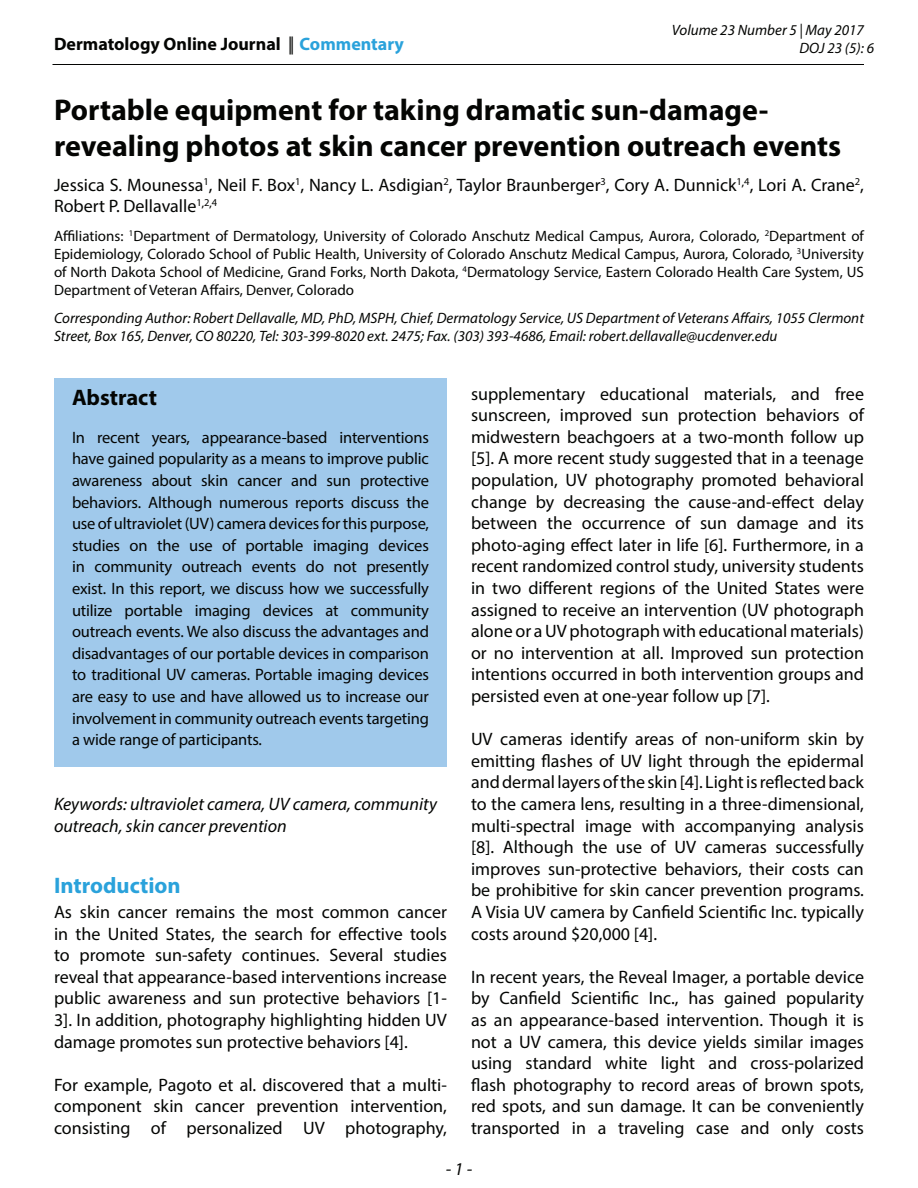
<style>
.page{position:relative;width:918px;height:1188px;background:#fff}
.page>*{position:absolute;margin:0;border:0;box-sizing:border-box;transform-origin:0 0}
.t1{font:700 30px/36px "Myriad Pro";color:#040503}
.t2{font:700 22.5px "Myriad Pro";color:#2aa2db}
.t3{font:700 22.5px "Myriad Pro";color:#040503}
.t4{font:18px/21.6px "Myriad Pro";color:#040503;text-align:justify}
.t5{font:italic 18px/21.6px "Myriad Pro";color:#040503}
.t6{font:700 18px "Myriad Pro";color:#040503}
.t7{font:16.5px/21.6px "Myriad Pro";letter-spacing:-.01em;color:#040503;text-align:justify}
.t8{font:15px/18px "Myriad Pro";color:#040503;text-align:justify}
.t9{font:italic 15px/18px "Myriad Pro";color:#040503}
.s1{font-weight:400}
.s2{color:#2aa2db}
</style>
<div class="page">
<hr style="left:52px;top:64px;width:812px;height:1px;background:#040503">
<div style="left:54px;top:378px;width:393px;height:389px;background:#a0c9eb"></div>
<p class="t6" style="left:54px;top:32px;width:351px">Dermatology Online Journal <span class="s1">||</span> <span class="s2">Commentary</span></p>
<p class="t9" style="left:800px;top:20px;width:76px;text-indent:-128px">Volume 23 Number 5 | May 2017<br>DOJ 23 (5): 6</p>
<h1 class="t1" style="left:54px;top:91px;width:789px">Portable equipment for taking dramatic sun-damage&shy;revealing photos at skin cancer prevention outreach events</h1>
<p class="t4" style="left:54px;top:173px;width:812px">Jessica S. Mounessa<sup>1</sup>, Neil F. Box<sup>1</sup>, Nancy L. Asdigian<sup>2</sup>, Taylor Braunberger<sup>3</sup>, Cory A. Dunnick<sup>1</sup>,<sup>4</sup>, Lori A. Crane<sup>2</sup>,<br>Robert P. Dellavalle<sup>1</sup>,<sup>2</sup>,<sup>4</sup></p>
<p class="t8" style="left:54px;top:226px;width:812px">Affiliations: <sup>1</sup>Department of Dermatology, University of Colorado Anschutz Medical Campus, Aurora, Colorado, <sup>2</sup>Department of Epidemiology, Colorado School of Public Health, University of Colorado Anschutz Medical Campus, Aurora, Colorado, <sup>3</sup>University of North Dakota School of Medicine, Grand Forks, North Dakota, <sup>4</sup>Dermatology Service, Eastern Colorado Health Care System, US Department of Veteran Affairs, Denver, Colorado</p>
<p class="t9" style="left:54px;top:309px;width:812px">Corresponding Author: Robert Dellavalle, MD, PhD, MSPH, Chief, Dermatology Service, US Department of Veterans Affairs, 1055 Clermont<br>Street, Box 165, Denver, CO 80220, Tel: 303-399-8020 ext. 2475; Fax. (303) 393-4686, Email: robert.dellavalle@ucdenver.edu</p>
<p class="t3" style="left:72px;top:383px;width:87px">Abstract</p>
<p class="t7" style="left:72px;top:426px;width:359px">In recent years, appearance-based interventions have gained popularity as a means to improve public awareness about skin cancer and sun protective behaviors. Although numerous reports discuss the use of ultraviolet (UV) camera devices for this purpose, studies on the use of portable imaging devices in community outreach events do not presently exist. In this report, we discuss how we successfully utilize portable imaging devices at community outreach events. We also discuss the advantages and disadvantages of our portable devices in comparison to traditional UV cameras. Portable imaging devices are easy to use and have allowed us to increase our involvement in community outreach events targeting a wide range of participants.</p>
<p class="t5" style="left:54px;top:793px;width:384px">Keywords: ultraviolet camera, UV camera, community outreach, skin cancer prevention</p>
<p class="t2" style="left:54px;top:871px;width:128px">Introduction</p>
<p class="t4" style="left:54px;top:901px;width:395px">As skin cancer remains the most common cancer in the United States, the search for effective tools to promote sun-safety continues. Several studies reveal that appearance-based interventions increase public awareness and sun protective behaviors [1- 3]. In addition, photography highlighting hidden UV damage promotes sun protective behaviors [4].</p>
<p class="t4" style="left:54px;top:1074px;width:395px">For example, Pagoto et al. discovered that a multi&shy;component skin cancer prevention intervention, consisting of personalized UV photography,</p>
<p class="t4" style="left:471px;top:382px;width:395px">supplementary educational materials, and free sunscreen, improved sun protection behaviors of midwestern beachgoers at a two-month follow up [5]. A more recent study suggested that in a teenage population, UV photography promoted behavioral change by decreasing the cause-and-effect delay between the occurrence of sun damage and its photo-aging effect later in life [6]. Furthermore, in a recent randomized control study, university students in two different regions of the United States were assigned to receive an intervention (UV photograph alone or a UV photograph with educational materials) or no intervention at all. Improved sun protection intentions occurred in both intervention groups and persisted even at one-year follow up [7].</p>
<p class="t4" style="left:471px;top:728px;width:395px">UV cameras identify areas of non-uniform skin by emitting flashes of UV light through the epidermal and dermal layers of the skin [4]. Light is reflected back to the camera lens, resulting in a three-dimensional, multi-spectral image with accompanying analysis [8]. Although the use of UV cameras successfully improves sun-protective behaviors, their costs can be prohibitive for skin cancer prevention programs.<br>A Visia UV camera by Canfield Scientific Inc. typically costs around $20,000 [4].</p>
<p class="t4" style="left:471px;top:966px;width:395px">In recent years, the Reveal Imager, a portable device by Canfield Scientific Inc., has gained popularity as an appearance-based intervention. Though it is not a UV camera, this device yields similar images using standard white light and cross-polarized flash photography to record areas of brown spots, red spots, and sun damage. It can be conveniently transported in a traveling case and only costs</p>
<p class="t5" style="left:446px;top:1157px;width:28px">- 1 -</p>
</div>
